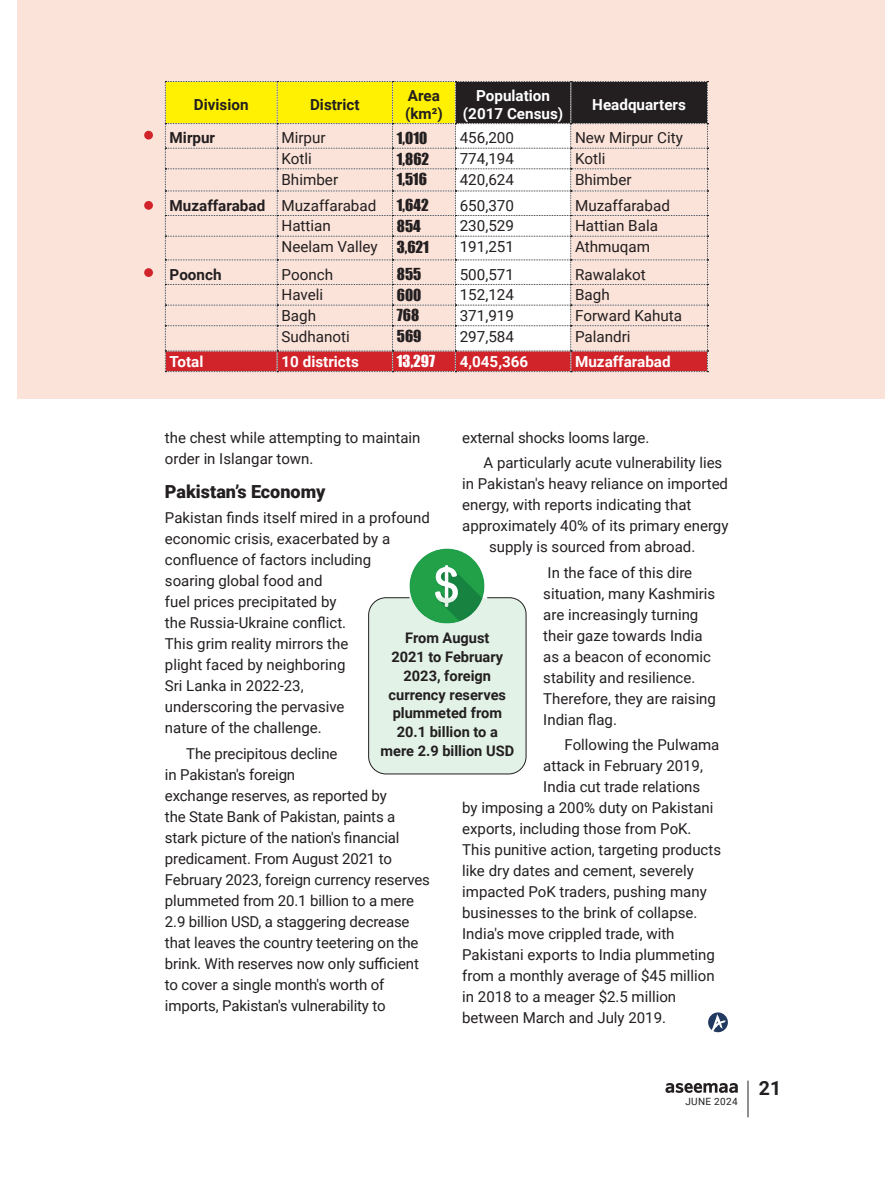
<style>
.page{position:relative;width:885px;height:1183px;background:#fff}
.page>*{position:absolute;margin:0;border:0;box-sizing:border-box;transform-origin:0 0}
.t1{font:700 19.5px "Roboto";color:#231f20}
.sub_heading{font:900 18px "Roboto";color:#231f20}
.body{font:15.15px "Roboto";color:#231f20}
.body-2{font:700 15.15px/18.3px "Roboto";color:#fff;text-align:center}
.body-3{font:700 15.15px/18.3px "Roboto";color:#231f20}
.body-4{font:15.15px "Impact";color:#231f20}
.body-5{font:15.15px "Impact";color:#fff}
.body-6{font:15px/21px "Roboto";color:#231f20}
.body-7{font:700 14.55px/18.8px "Roboto";color:#231f20;text-align:center}
.t2{font:10.05px "Roboto";letter-spacing:.035em;color:#231f20}
</style>
<div class="page">
<hr style="left:747px;top:1080px;width:1px;height:36px;background:#231f20">
<svg style="left:665px;top:1083px;width:72px;height:9px"></svg>
<div style="left:17px;top:0;width:867px;height:399px;background:#fbe3d9"></div>
<svg style="left:708px;top:1012px;width:19px;height:19px"></svg>
<div style="left:368px;top:597px;width:158px;height:176px;background:#e2f2e7;border-radius:17px"></div>
<div style="left:368px;top:597px;width:158px;height:177px;border:1px solid #231f20;border-radius:17px"></div>
<img style="left:397px;top:548px;width:100px;height:76px">
<svg style="left:165px;top:81px;width:543px;height:291px"></svg>
<div style="left:144px;top:131px;width:9px;height:8px;background:#d1232a;border-radius:50%"></div>
<div style="left:144px;top:201px;width:9px;height:9px;background:#d1232a;border-radius:50%"></div>
<div style="left:144px;top:268px;width:9px;height:9px;background:#d1232a;border-radius:50%"></div>
<p class="body-3" style="left:194px;top:95px;width:56px">Division</p>
<p class="body-3" style="left:310px;top:95px;width:51px">District</p>
<p class="body-3" style="left:405px;top:86px;width:39px">Area (km²)</p>
<p class="body-2" style="left:463px;top:86px;width:102px">Population (2017 Census)</p>
<p class="body-2" style="left:592px;top:95px;width:95px">Headquarters</p>
<p class="body-3" style="left:170px;top:128px;width:47px">Mirpur</p>
<p class="body" style="left:281px;top:127px;width:46px">Mirpur</p>
<p class="body-4" style="left:397px;top:126px;width:32px">1,010</p>
<p class="body" style="left:459px;top:127px;width:56px">456,200</p>
<p class="body" style="left:575px;top:127px;width:109px">New Mirpur City</p>
<p class="body" style="left:281px;top:148px;width:32px">Kotli</p>
<p class="body-4" style="left:397px;top:147px;width:34px">1,862</p>
<p class="body" style="left:459px;top:148px;width:56px">774,194</p>
<p class="body" style="left:575px;top:148px;width:32px">Kotli</p>
<p class="body" style="left:281px;top:168px;width:58px">Bhimber</p>
<p class="body-4" style="left:397px;top:167px;width:32px">1,516</p>
<p class="body" style="left:459px;top:168px;width:56px">420,624</p>
<p class="body" style="left:575px;top:168px;width:58px">Bhimber</p>
<p class="body-3" style="left:170px;top:195px;width:97px">Muzaffarabad</p>
<p class="body" style="left:281px;top:194px;width:96px">Muzaffarabad</p>
<p class="body-4" style="left:397px;top:193px;width:33px">1,642</p>
<p class="body" style="left:459px;top:194px;width:56px">650,370</p>
<p class="body" style="left:575px;top:194px;width:96px">Muzaffarabad</p>
<p class="body" style="left:281px;top:215px;width:51px">Hattian</p>
<p class="body-4" style="left:397px;top:214px;width:25px">854</p>
<p class="body" style="left:459px;top:215px;width:56px">230,529</p>
<p class="body" style="left:575px;top:215px;width:84px">Hattian Bala</p>
<p class="body" style="left:281px;top:236px;width:98px">Neelam Valley</p>
<p class="body-4" style="left:397px;top:235px;width:34px">3,621</p>
<p class="body" style="left:459px;top:236px;width:56px">191,251</p>
<p class="body" style="left:575px;top:236px;width:77px">Athmuqam</p>
<p class="body-3" style="left:170px;top:264px;width:53px">Poonch</p>
<p class="body" style="left:281px;top:263px;width:53px">Poonch</p>
<p class="body-4" style="left:397px;top:262px;width:26px">855</p>
<p class="body" style="left:459px;top:263px;width:56px">500,571</p>
<p class="body" style="left:575px;top:263px;width:72px">Rawalakot</p>
<p class="body" style="left:281px;top:284px;width:43px">Haveli</p>
<p class="body-4" style="left:397px;top:283px;width:26px">600</p>
<p class="body" style="left:459px;top:284px;width:56px">152,124</p>
<p class="body" style="left:575px;top:284px;width:36px">Bagh</p>
<p class="body" style="left:281px;top:305px;width:36px">Bagh</p>
<p class="body-4" style="left:397px;top:304px;width:24px">768</p>
<p class="body" style="left:459px;top:305px;width:56px">371,919</p>
<p class="body" style="left:575px;top:305px;width:109px">Forward Kahuta</p>
<p class="body" style="left:281px;top:325px;width:70px">Sudhanoti</p>
<p class="body-4" style="left:397px;top:324px;width:26px">569</p>
<p class="body" style="left:459px;top:325px;width:56px">297,584</p>
<p class="body" style="left:575px;top:325px;width:57px">Palandri</p>
<p class="body-2" style="left:170px;top:351px;width:35px">Total</p>
<p class="body-2" style="left:281px;top:351px;width:79px">10 districts</p>
<p class="body-5" style="left:397px;top:349px;width:40px">13,297</p>
<p class="body-2" style="left:459px;top:351px;width:70px">4,045,366</p>
<p class="body-2" style="left:575px;top:351px;width:97px">Muzaffarabad</p>
<p class="body-6" style="left:165px;top:426px;width:257px">the chest while attempting to maintain order in Islangar town.</p>
<p class="sub_heading" style="left:165px;top:479px;width:162px">Pakistan’s Economy</p>
<p class="body-6" style="left:165px;top:506px;width:266px">Pakistan finds itself mired in a profound economic crisis, exacerbated by a confluence of factors including<br>soaring global food and<br>fuel prices precipitated by<br>the Russia-Ukraine conflict.<br>This grim reality mirrors the<br>plight faced by neighboring<br>Sri Lanka in 2022-23,<br>underscoring the pervasive<br>nature of the challenge.</p>
<p class="body-6" style="left:165px;top:742px;width:266px;text-indent:21px">The precipitous decline<br>in Pakistan's foreign<br>exchange reserves, as reported by<br>the State Bank of Pakistan, paints a stark picture of the nation's financial predicament. From August 2021 to February 2023, foreign currency reserves plummeted from 20.1 billion to a mere 2.9 billion USD, a staggering decrease that leaves the country teetering on the brink. With reserves now only sufficient to cover a single month's worth of imports, Pakistan's vulnerability to</p>
<p class="body-6" style="left:462px;top:426px;width:188px">external shocks looms large.</p>
<p class="body-6" style="left:483px;top:452px;width:240px">A particularly acute vulnerability lies</p>
<p class="body-6" style="left:462px;top:473px;width:267px">in Pakistan's heavy reliance on imported</p>
<p class="body-6" style="left:462px;top:494px;width:231px">energy, with reports indicating that</p>
<p class="body-6" style="left:462px;top:515px;width:268px">approximately 40% of its primary energy</p>
<p class="body-6" style="left:489px;top:536px;width:208px">supply is sourced from abroad.</p>
<p class="body-6" style="left:543px;top:561px;width:174px">In the face of this dire situation, many Kashmiris are increasingly turning their gaze towards India as a beacon of economic stability and resilience.<br>Therefore, they are raising<br>Indian flag.</p>
<p class="body-6" style="left:564px;top:733px;width:156px">Following the Pulwama</p>
<p class="body-6" style="left:543px;top:754px;width:161px">attack in February 2019,</p>
<p class="body-6" style="left:543px;top:775px;width:158px">India cut trade relations</p>
<p class="body-6" style="left:462px;top:796px;width:253px">by imposing a 200% duty on Pakistani</p>
<p class="body-6" style="left:462px;top:817px;width:231px">exports, including those from PoK.</p>
<p class="body-6" style="left:462px;top:838px;width:260px">This punitive action, targeting products</p>
<p class="body-6" style="left:462px;top:859px;width:233px">like dry dates and cement, severely</p>
<p class="body-6" style="left:462px;top:880px;width:246px">impacted PoK traders, pushing many</p>
<p class="body-6" style="left:462px;top:901px;width:237px">businesses to the brink of collapse.</p>
<p class="body-6" style="left:462px;top:922px;width:214px">India's move crippled trade, with</p>
<p class="body-6" style="left:462px;top:943px;width:254px">Pakistani exports to India plummeting</p>
<p class="body-6" style="left:462px;top:964px;width:254px">from a monthly average of $45 million</p>
<p class="body-6" style="left:462px;top:985px;width:215px">in 2018 to a meager $2.5 million</p>
<p class="body-6" style="left:462px;top:1006px;width:205px">between March and July 2019.</p>
<p class="body-7" style="left:380px;top:628px;width:135px">From August<br>2021 to February<br>2023, foreign currency reserves plummeted from<br>20.1 billion to a mere 2.9 billion USD</p>
<p class="t2" style="left:685px;top:1093px;width:54px">JUNE 2024</p>
<h1 class="t1" style="left:758px;top:1074px;width:24px">21</h1>
</div>
